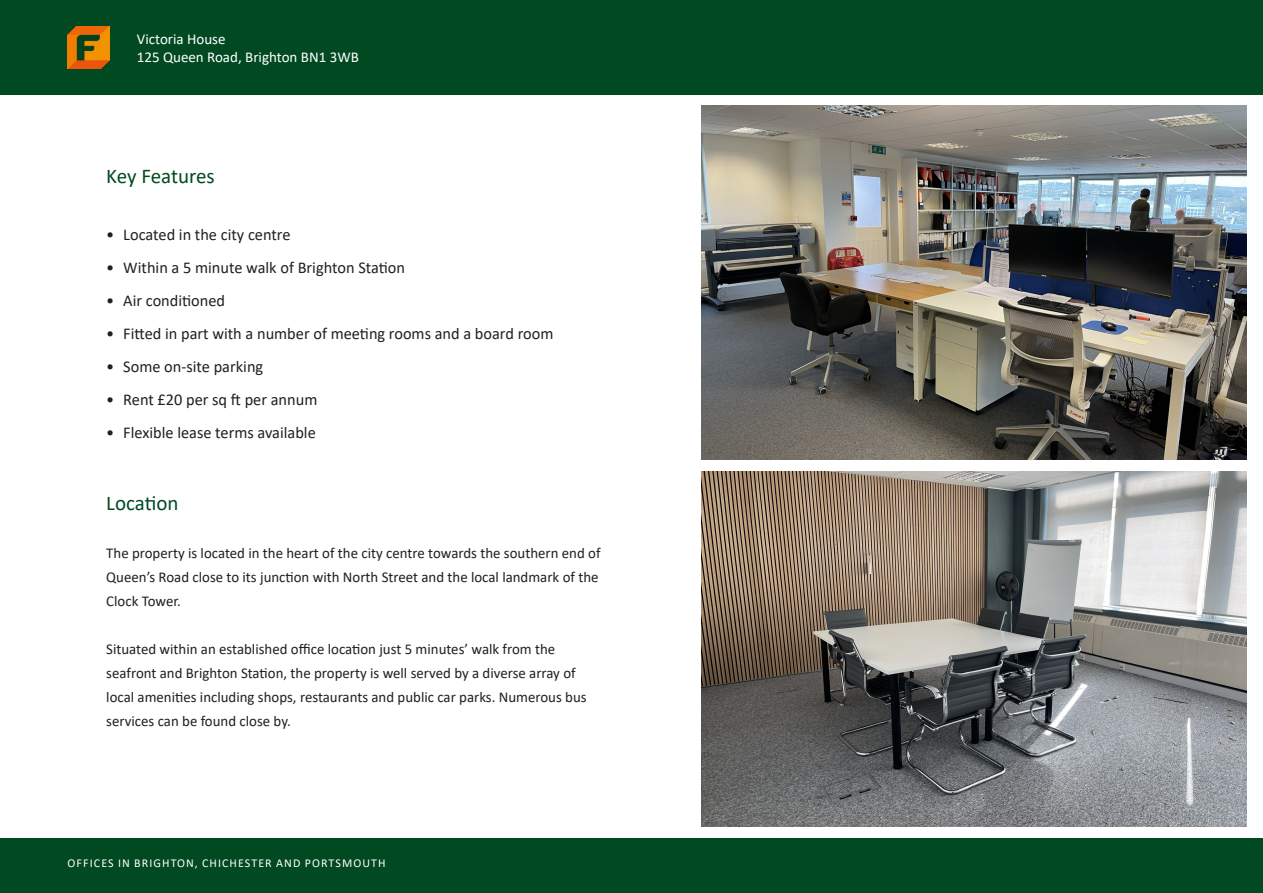
<style>
.page{position:relative;width:1263px;height:893px;background:#fff}
.page>*{position:absolute;margin:0;border:0;box-sizing:border-box;transform-origin:0 0}
.Flude_-_Sub_Header{font:21px "Calibri";letter-spacing:-.005em;color:#004921}
.Flude_-_Standard_Paragraph_Text{font:21px "Calibri";color:#004921}
.t1{font:16.5px "Calibri";color:#231f20}
.Flude_-_Standard_Paragraph_Text-2{font:15px/24px "Calibri";color:#231f20}
.t2{font:15px "Calibri";color:#fff}
.t3{font:12px "Calibri";letter-spacing:.09em;color:#fff}
</style>
<div class="page">
<div style="left:0;top:0;width:1263px;height:95px;background:#004921"></div>
<img style="left:67px;top:26px;width:43px;height:42px">
<div style="left:0;top:838px;width:1263px;height:55px;background:#004921"></div>
<img style="left:702px;top:472px;width:545px;height:354px">
<img style="left:702px;top:105px;width:545px;height:355px">
<p class="t2" style="left:137px;top:28px;width:90px">Victoria House</p>
<p class="t2" style="left:137px;top:46px;width:223px">125 Queen Road, Brighton BN1 3WB</p>
<p class="Flude_-_Sub_Header" style="left:106px;top:161px;width:110px">Key Features</p>
<p class="t1" style="left:106px;top:223px;width:186px">• Located in the city centre</p>
<p class="t1" style="left:106px;top:256px;width:300px">• Within a 5 minute walk of Brighton Station</p>
<p class="t1" style="left:106px;top:289px;width:120px">• Air conditioned</p>
<p class="t1" style="left:106px;top:322px;width:449px">• Fitted in part with a number of meeting rooms and a board room</p>
<p class="t1" style="left:106px;top:355px;width:158px">• Some on-site parking</p>
<p class="t1" style="left:106px;top:388px;width:213px">• Rent £20 per sq ft per annum</p>
<p class="t1" style="left:106px;top:421px;width:211px">• Flexible lease terms available</p>
<p class="Flude_-_Standard_Paragraph_Text" style="left:106px;top:488px;width:74px">Location</p>
<p class="Flude_-_Standard_Paragraph_Text-2" style="left:106px;top:540px;width:496px">The property is located in the heart of the city centre towards the southern end of<br>Queen’s Road close to its junction with North Street and the local landmark of the<br>Clock Tower.</p>
<p class="Flude_-_Standard_Paragraph_Text-2" style="left:106px;top:636px;width:482px">Situated within an established office location just 5 minutes’ walk from the seafront and Brighton Station, the property is well served by a diverse array of local amenities including shops, restaurants and public car parks. Numerous bus services can be found close by.</p>
<p class="t3" style="left:68px;top:855px;width:319px">OFFICES IN BRIGHTON, CHICHESTER AND PORTSMOUTH</p>
</div>
